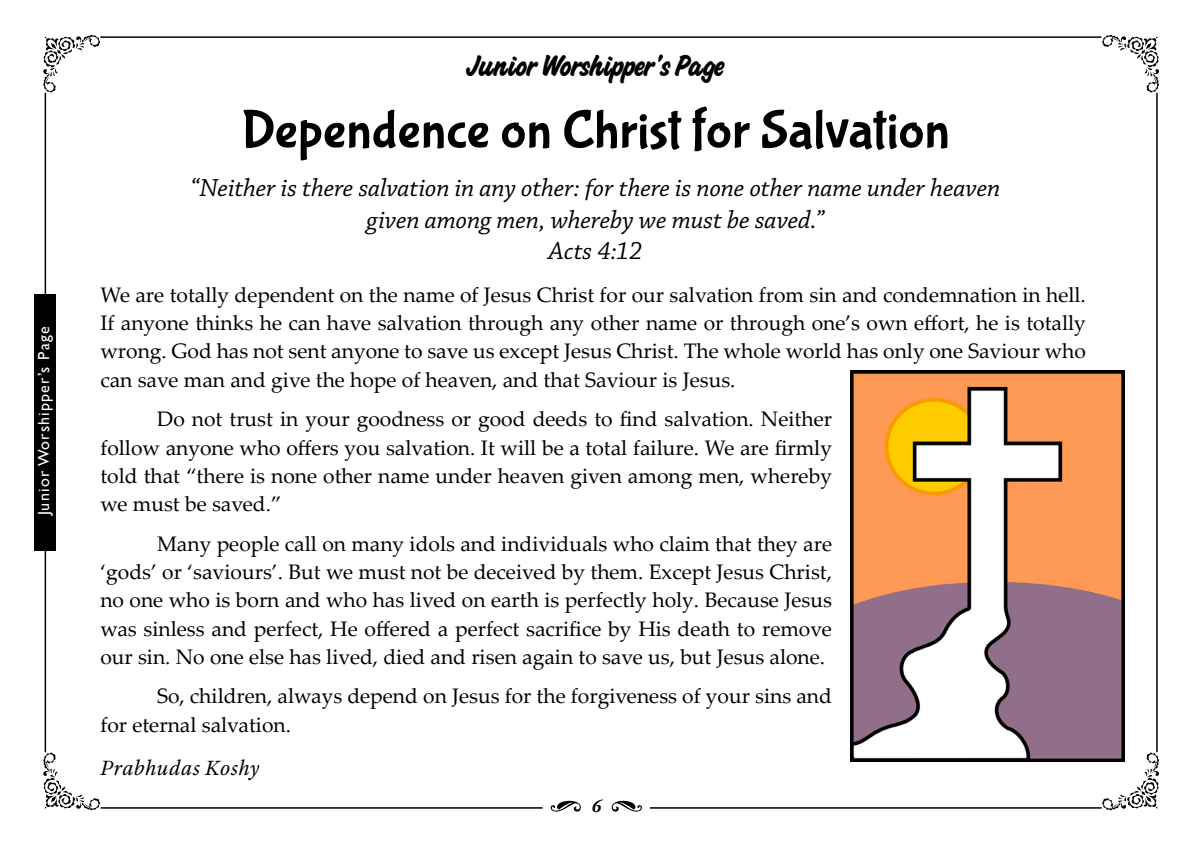
<style>
.page{position:relative;width:1191px;height:842px;background:#fff}
.page>*{position:absolute;margin:0;border:0;box-sizing:border-box;transform-origin:0 0}
.t1{font:54px "Bubblegum Sans";color:#000}
.t2{font:32px "Challenge Bold Std";letter-spacing:-.04em;color:#000}
.t3{font:italic 26px/31.2px "Chaparral Pro";letter-spacing:-.005em;color:#000;text-align:center}
.t4{font:italic 22px "Adobe Text Pro";letter-spacing:.02em;color:#000}
.t5{font:21px/28.2px "Palatino Linotype";color:#000;text-align:justify}
.t6{font:italic 700 18px "Adobe Garamond Pro";color:#000}
.t7{font:16px "Gill Sans";letter-spacing:.075em;color:#fff}
</style>
<div class="page">
<hr style="left:45px;top:93px;width:1px;height:659px;background:#000">
<hr style="left:101px;top:36px;width:1000px;height:2px;background:#000">
<hr style="left:1156px;top:93px;width:1px;height:659px;background:#000">
<hr style="left:650px;top:807px;width:451px;height:2px;background:#000">
<hr style="left:101px;top:807px;width:441px;height:2px;background:#000">
<svg style="left:550px;top:801px;width:31px;height:11px"></svg>
<svg style="left:611px;top:801px;width:31px;height:11px"></svg>
<svg style="left:1102px;top:35px;width:57px;height:57px"></svg>
<svg style="left:1102px;top:753px;width:57px;height:57px"></svg>
<svg style="left:43px;top:35px;width:57px;height:57px"></svg>
<svg style="left:43px;top:753px;width:57px;height:57px"></svg>
<div style="left:34px;top:295px;width:22px;height:255px;background:#000"></div>
<img style="left:850px;top:371px;width:274px;height:390px">
<p class="t7" style="left:34px;top:515px;width:190px;rotate:-90deg">Junior Worshipper’s Page</p>
<p class="t7" style="left:34px;top:438px;width:33px;rotate:-90deg">text</p>
<h2 class="t2" style="left:466px;top:47px;width:260px">Junior Worshipper's Page</h2>
<h1 class="t1" style="left:241px;top:100px;width:709px">Dependence on Christ for Salvation</h1>
<p class="t3" style="left:191px;top:174px;width:811px">“Neither is there salvation in any other: for there is none other name under heaven given among men, whereby we must be saved.”<br>Acts 4:12</p>
<p class="t5" style="left:100px;top:280px;width:987px">We are totally dependent on the name of Jesus Christ for our salvation from sin and condemnation in hell.<br>If anyone thinks he can have salvation through any other name or through one’s own effort, he is totally wrong. God has not sent anyone to save us except Jesus Christ. The whole world has only one Saviour who can save man and give the hope of heaven, and that Saviour is Jesus.</p>
<p class="t5" style="left:100px;top:404px;width:733px;text-indent:57px">Do not trust in your goodness or good deeds to find salvation. Neither follow anyone who offers you salvation. It will be a total failure. We are firmly told that “there is none other name under heaven given among men, whereby we must be saved.”</p>
<p class="t5" style="left:100px;top:529px;width:733px;text-indent:57px">Many people call on many idols and individuals who claim that they are ‘gods’ or ‘saviours’. But we must not be deceived by them. Except Jesus Christ, no one who is born and who has lived on earth is perfectly holy. Because Jesus was sinless and perfect, He offered a perfect sacrifice by His death to remove our sin. No one else has lived, died and risen again to save us, but Jesus alone.</p>
<p class="t5" style="left:100px;top:681px;width:733px;text-indent:57px">So, children, always depend on Jesus for the forgiveness of your sins and for eternal salvation.</p>
<p class="t4" style="left:100px;top:754px;width:160px">Prabhudas Koshy</p>
<p class="t6" style="left:591px;top:796px;width:11px">6</p>
</div>
